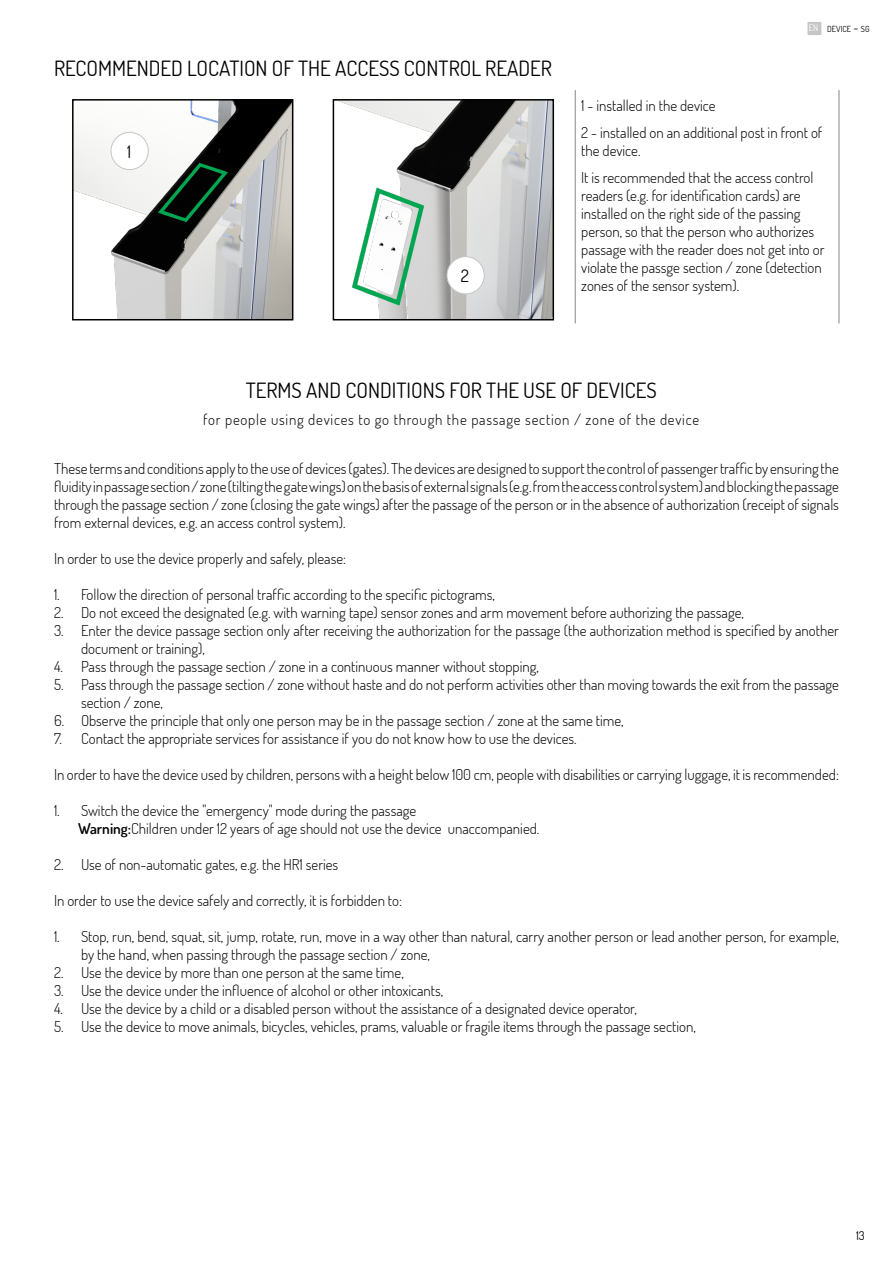
<style>
.page{position:relative;width:893px;height:1263px;background:#fff}
.page>*{position:absolute;margin:0;border:0;box-sizing:border-box;transform-origin:0 0}
.t1{font:21px "Dosis";color:#000}
.t2{font:21px "Dosis";color:#000}
.t3{font:17.1px "Dosis";color:#000}
.t4{font:300 15px/18px "Dosis";color:#000}
.t5{font:300 15px "Dosis";letter-spacing:.05em;color:#000}
.t6{font:12px "Dosis";color:#000}
.t7{font:8.4px "Dosis";color:#000}
.s1{font-size:8.85px;color:#fff}
.s2{font-size:12px}
.s3{font-weight:600}
</style>
<div class="page">
<div style="left:807px;top:22px;width:14px;height:13px;background:#c6c6c6"></div>
<hr style="left:575px;top:90px;width:1px;height:233px;background:#878787">
<hr style="left:839px;top:90px;width:1px;height:233px;background:#878787">
<img style="left:75px;top:102px;width:215px;height:215px">
<div style="left:72px;top:99px;width:221px;height:221px;border:2px solid #000"></div>
<img style="left:341px;top:102px;width:210px;height:215px">
<div style="left:333px;top:99px;width:221px;height:221px;border:2px solid #000"></div>
<div style="left:111px;top:132px;width:37px;height:38px;background:#fff;border-radius:50%"></div>
<div style="left:111px;top:132px;width:38px;height:38px;border:1px solid #c6c6c6;border-radius:50%"></div>
<div style="left:447px;top:257px;width:37px;height:37px;background:#fff;border-radius:50%"></div>
<div style="left:446px;top:256px;width:39px;height:38px;border:1px solid #c6c6c6;border-radius:50%"></div>
<h1 class="t1" style="left:54px;top:54px;width:499px">RECOMMENDED LOCATION OF THE ACCESS CONTROL READER</h1>
<p class="t3" style="left:127px;top:141px;width:5px">1</p>
<p class="t3" style="left:461px;top:265px;width:10px">2</p>
<p class="t7" style="left:809px;top:23px;width:24px"><span class="s1">EN</span> DEVICE</p>
<p class="t7" style="left:854px;top:23px;width:13px"><span class="s2">-</span> SG</p>
<p class="t4" style="left:581px;top:92px;width:243px;line-height:26.5px">1 - installed in the device<br>2 - installed on an additional post in front of</p>
<p class="t4" style="left:581px;top:137px;width:234px;line-height:26.5px">the device.<br>It is recommended that the access control</p>
<p class="t4" style="left:581px;top:186px;width:245px">readers (e.g. for identification cards) are installed on the right side of the passing person, so that the person who authorizes passage with the reader does not get into or violate the passge section / zone (detection zones of the sensor system).</p>
<h1 class="t2" style="left:246px;top:377px;width:413px">TERMS AND CONDITIONS FOR THE USE OF DEVICES</h1>
<p class="t5" style="left:203px;top:409px;width:497px">for people using devices to go through the passage section / zone of the device</p>
<p class="t4" style="left:54px;top:459px;width:786px;text-align:justify">These terms and conditions apply to the use of devices (gates). The devices are designed to support the control of passenger traffic by ensuring the fluidity in passage section / zone (tilting the gate wings) on the basis of external signals (e.g. from the access control system) and blocking the passage through the passage section / zone (closing the gate wings) after the passage of the person or in the absence of authorization (receipt of signals from external devices, e.g. an access control system).</p>
<p class="t4" style="left:54px;top:549px;width:294px">In order to use the device properly and safely, please:</p>
<p class="t4" style="left:54px;top:585px;width:442px">1. Follow the direction of personal traffic according to the specific pictograms,</p>
<p class="t4" style="left:54px;top:603px;width:692px">2. Do not exceed the designated (e.g. with warning tape) sensor zones and arm movement before authorizing the passage,</p>
<p class="t4" style="left:81px;top:621px;width:759px;text-indent:-27px">3. Enter the device passage section only after receiving the authorization for the passage (the authorization method is specified by another document or training),</p>
<p class="t4" style="left:54px;top:657px;width:486px">4. Pass through the passage section / zone in a continuous manner without stopping,</p>
<p class="t4" style="left:81px;top:675px;width:759px;text-indent:-27px">5. Pass through the passage section / zone without haste and do not perform activities other than moving towards the exit from the passage section / zone,</p>
<p class="t4" style="left:54px;top:711px;width:571px">6. Observe the principle that only one person may be in the passage section / zone at the same time,</p>
<p class="t4" style="left:54px;top:729px;width:524px">7. Contact the appropriate services for assistance if you do not know how to use the devices.</p>
<p class="t4" style="left:54px;top:765px;width:786px">In order to have the device used by children, persons with a height below 100 cm, people with disabilities or carrying luggage, it is recommended:</p>
<p class="t4" style="left:78px;top:801px;width:463px;text-indent:-24px">1. Switch the device the "emergency" mode during the passage<br><span class="s3">Warning:</span>Children under 12 years of age should not use the device unaccompanied.</p>
<p class="t4" style="left:54px;top:855px;width:286px">2. Use of non-automatic gates, e.g. the HR1 series</p>
<p class="t4" style="left:54px;top:891px;width:349px">In order to use the device safely and correctly, it is forbidden to:</p>
<p class="t4" style="left:81px;top:927px;width:759px;text-indent:-27px">1. Stop, run, bend, squat, sit, jump, rotate, run, move in a way other than natural, carry another person or lead another person, for example, by the hand, when passing through the passage section / zone,</p>
<p class="t4" style="left:54px;top:963px;width:351px">2. Use the device by more than one person at the same time,</p>
<p class="t4" style="left:54px;top:981px;width:391px">3. Use the device under the influence of alcohol or other intoxicants,</p>
<p class="t4" style="left:54px;top:999px;width:584px">4. Use the device by a child or a disabled person without the assistance of a designated device operator,</p>
<p class="t4" style="left:54px;top:1017px;width:643px">5. Use the device to move animals, bicycles, vehicles, prams, valuable or fragile items through the passage section,</p>
<p class="t6" style="left:856px;top:1227px;width:10px">13</p>
</div>
